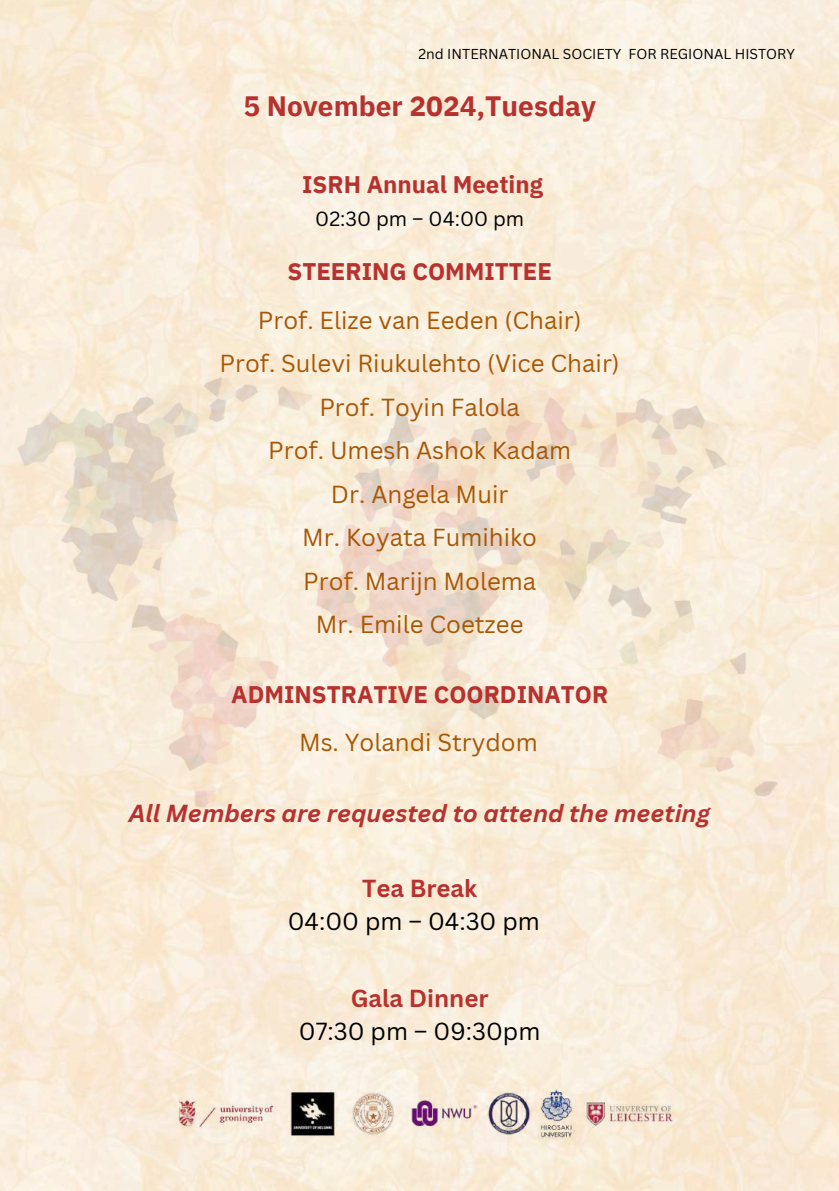
<style>
.page{position:relative;width:839px;height:1191px;background:#fff}
.page>*{position:absolute;margin:0;border:0;box-sizing:border-box;transform-origin:0 0}
.t1{font:700 28px "IBM Plex Sans";color:#b7322f}
.t2{font:24px/43.6px "Canva Sans";color:#a75705;text-align:center}
.t3{font:700 24px "IBM Plex Sans";color:#b7322f}
.t4{font:italic 700 24px "Canva Sans";color:#b7322f}
.t5{font:24px "Canva Sans";color:#000}
.t6{font:700 24px "Canva Sans";color:#b7322f}
.t7{font:20px "Canva Sans";color:#000}
.t8{font:14px "Canva Sans";color:#000}
</style>
<div class="page">
<img style="left:0;top:299px;width:838px;height:624px">
<img style="left:160px;top:1073px;width:519px;height:78px">
<p class="t8" style="left:418px;top:44px;width:378px">2nd INTERNATIONAL SOCIETY FOR REGIONAL HISTORY</p>
<p class="t1" style="left:243px;top:88px;width:354px">5 November 2024,Tuesday</p>
<p class="t3" style="left:302px;top:169px;width:242px">ISRH Annual Meeting</p>
<p class="t7" style="left:315px;top:205px;width:210px">02:30 pm – 04:00 pm</p>
<p class="t3" style="left:287px;top:256px;width:266px">STEERING COMMITTEE</p>
<p class="t2" style="left:219px;top:298px;width:402px">Prof. Elize van Eeden (Chair)<br>Prof. Sulevi Riukulehto (Vice Chair)<br>Prof. Toyin Falola<br>Prof. Umesh Ashok Kadam<br>Dr. Angela Muir<br>Mr. Koyata Fumihiko<br>Prof. Marijn Molema<br>Mr. Emile Coetzee</p>
<p class="t3" style="left:231px;top:678px;width:378px">ADMINSTRATIVE COORDINATOR</p>
<p class="t2" style="left:299px;top:720px;width:240px">Ms. Yolandi Strydom</p>
<p class="t4" style="left:129px;top:796px;width:583px">All Members are requested to attend the meeting</p>
<p class="t6" style="left:362px;top:872px;width:116px">Tea Break</p>
<p class="t5" style="left:288px;top:905px;width:253px">04:00 pm – 04:30 pm</p>
<p class="t6" style="left:351px;top:981px;width:139px">Gala Dinner</p>
<p class="t5" style="left:299px;top:1014px;width:243px">07:30 pm – 09:30pm</p>
</div>
